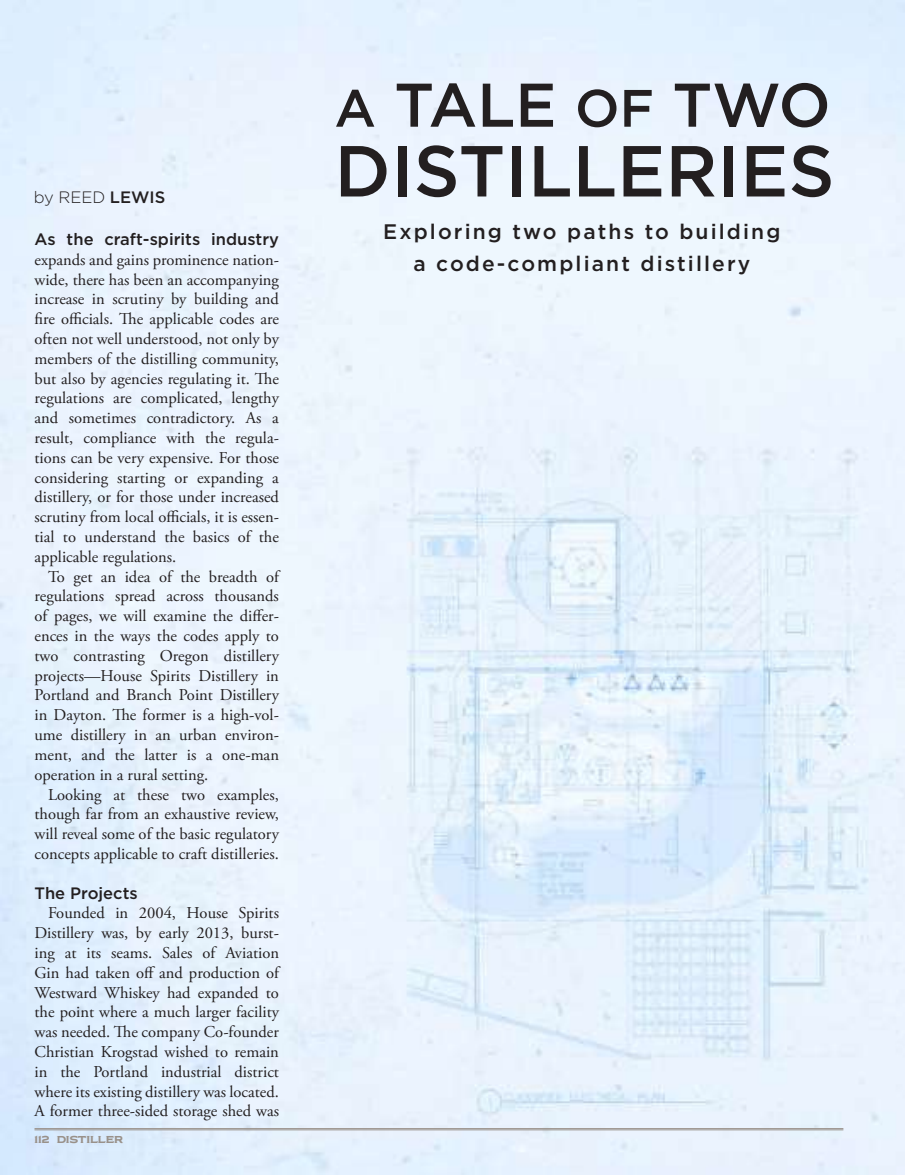
<style>
.page{position:relative;width:905px;height:1175px;background:#fff}
.page>*{position:absolute;margin:0;border:0;box-sizing:border-box;transform-origin:0 0}
.t1{font:500 72px "Gotham";color:#231f20}
.t2{font:500 61.5px "Gotham";color:#231f20}
.t3{font:500 21px/31.5px "Gotham";letter-spacing:.1em;color:#231f20;text-align:center}
.t4{font:16.5px/19.8px "Adobe Garamond Pro";color:#231f20;text-align:justify}
.t5{font:500 16.5px "Gotham";color:#231f20}
.t6{font:300 16.5px "Gotham";color:#231f20}
.t7{font:12px "LHF Woodmere";color:#99918a}
.s1{font-weight:500}
.s2{font-size:52.5px}
</style>
<div class="page">
<img style="left:0;top:0;width:904px;height:1174px">
<hr style="left:34px;top:1128px;width:809px;height:1px;background:#99918a">
<hr style="left:34px;top:1129px;width:809px;height:1px;background:#99918a">
<p class="t6" style="left:34px;top:187px;width:133px">by REED <span class="s1">LEWIS</span></p>
<p class="t5" style="left:34px;top:228px;width:246px">As the craft-spirits industry</p>
<p class="t4" style="left:34px;top:250px;width:246px">expands and gains prominence nation&shy;wide, there has been an accompanying increase in scrutiny by building and fire officials. The applicable codes are often not well understood, not only by members of the distilling community, but also by agencies regulating it. The regulations are complicated, lengthy and sometimes contradictory. As a result, compliance with the regula&shy;tions can be very expensive. For those considering starting or expanding a distillery, or for those under increased scrutiny from local officials, it is essen&shy;tial to understand the basics of the applicable regulations.</p>
<p class="t4" style="left:34px;top:567px;width:246px;text-indent:13px">To get an idea of the breadth of regulations spread across thousands of pages, we will examine the differ&shy;ences in the ways the codes apply to two contrasting Oregon distillery projects—House Spirits Distillery in Portland and Branch Point Distillery in Dayton. The former is a high-vol&shy;ume distillery in an urban environ&shy;ment, and the latter is a one-man operation in a rural setting.</p>
<p class="t4" style="left:34px;top:785px;width:246px;text-indent:13px">Looking at these two examples, though far from an exhaustive review, will reveal some of the basic regulatory concepts applicable to craft distilleries.</p>
<p class="t5" style="left:34px;top:882px;width:105px">The Projects</p>
<p class="t4" style="left:34px;top:903px;width:246px;text-indent:13px">Founded in 2004, House Spirits Distillery was, by early 2013, burst&shy;ing at its seams. Sales of Aviation Gin had taken off and production of Westward Whiskey had expanded to the point where a much larger facility was needed. The company Co-founder Christian Krogstad wished to remain in the Portland industrial district where its existing distillery was located.<br>A former three-sided storage shed was</p>
<p class="t7" style="left:34px;top:1133px;width:90px">112 DISTILLER</p>
<h2 class="t2" style="left:334px;top:65px;width:498px"><span class="s2">A</span> TALE <span class="s2">OF</span> TWO</h2>
<h1 class="t1" style="left:334px;top:124px;width:501px">DISTILLERIES</h1>
<p class="t3" style="left:383px;top:216px;width:399px">Exploring two paths to building a code-compliant distillery</p>
</div>
